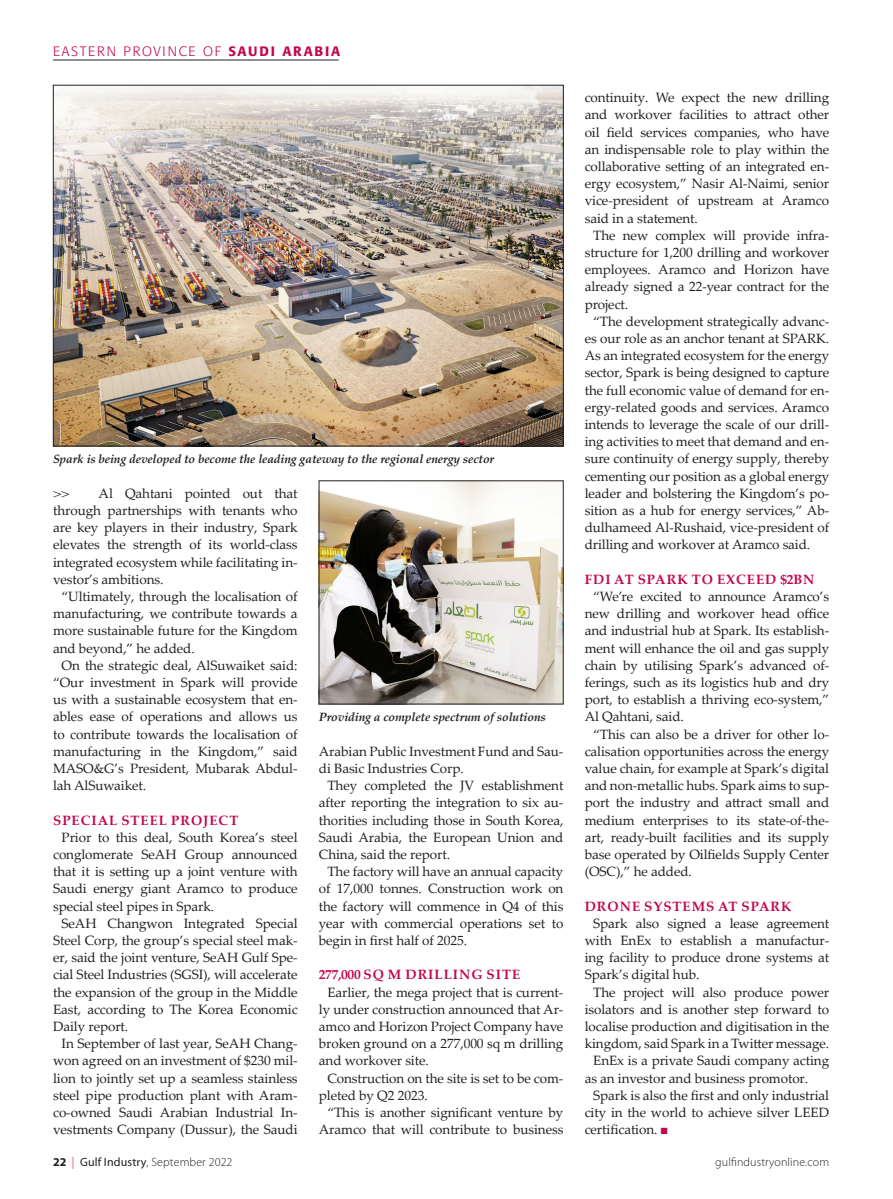
<style>
.page{position:relative;width:893px;height:1199px;background:#fff}
.page>*{position:absolute;margin:0;border:0;box-sizing:border-box;transform-origin:0 0}
.Body_Text{font:13.5px/17.2px "Palatino Linotype";letter-spacing:-.005em;color:#231f20;text-align:justify}
.Crossheads{font:700 13.5px "Palatino Linotype";letter-spacing:.075em;color:#c3074e}
.t1{font:300 13.5px "Formata";letter-spacing:.13em;color:#c3074e}
.Turn_Page{font:13.5px "Palatino";color:#231f20}
.t2{font:italic 700 12px "Palatino Linotype";letter-spacing:-.01em;color:#231f20}
.t3{font:300 12px "Myriad Pro";letter-spacing:.01em;color:#231f20}
.s1{font-weight:500}
.s2{color:#c3074e}
.s3{font-weight:700}
.s4{font-weight:400}
</style>
<div class="page">
<hr style="left:53px;top:60px;width:285px;height:1px;background:#231f20">
<img style="left:55px;top:87px;width:506px;height:357px">
<img style="left:321px;top:483px;width:240px;height:219px">
<p class="t1" style="left:53px;top:43px;width:289px">EASTERN PROVINCE OF <span class="s1">SAUDI ARABIA</span></p>
<p class="t2" style="left:53px;top:451px;width:443px">Spark is being developed to become the leading gateway to the regional energy sector</p>
<p class="Body_Text" style="left:53px;top:484px;width:246px;text-indent:45px">Al Qahtani pointed out that through partnerships with tenants who are key players in their industry, Spark elevates the strength of its world-class integrated ecosystem while facilitating in&shy;vestor’s ambitions.</p>
<p class="Body_Text" style="left:53px;top:587px;width:246px;text-indent:9px">“Ultimately, through the localisation of manufacturing, we contribute towards a more sustainable future for the Kingdom and beyond,” he added.</p>
<p class="Body_Text" style="left:53px;top:656px;width:246px;text-indent:9px">On the strategic deal, AlSuwaiket said: “Our investment in Spark will provide us with a sustainable ecosystem that en&shy;ables ease of operations and allows us to contribute towards the localisation of manufacturing in the Kingdom,” said MASO&amp;G’s President, Mubarak Abdul&shy;lah AlSuwaiket.</p>
<p class="Crossheads" style="left:53px;top:810px;width:187px">SPECIAL STEEL PROJECT</p>
<p class="Body_Text" style="left:53px;top:828px;width:246px;text-indent:9px">Prior to this deal, South Korea’s steel conglomerate SeAH Group announced that it is setting up a joint venture with Saudi energy giant Aramco to produce special steel pipes in Spark.</p>
<p class="Body_Text" style="left:53px;top:914px;width:246px;text-indent:9px">SeAH Changwon Integrated Special Steel Corp, the group’s special steel mak&shy;er, said the joint venture, SeAH Gulf Spe&shy;cial Steel Industries (SGSI), will accelerate the expansion of the group in the Middle East, according to The Korea Economic Daily report.</p>
<p class="Body_Text" style="left:53px;top:1034px;width:246px;text-indent:9px">In September of last year, SeAH Chang&shy;won agreed on an investment of $230 mil&shy;lion to jointly set up a seamless stainless steel pipe production plant with Aram&shy;co-owned Saudi Arabian Industrial In&shy;vestments Company (Dussur), the Saudi</p>
<p class="Turn_Page" style="left:53px;top:482px;width:18px">&gt;&gt;</p>
<p class="t2" style="left:319px;top:709px;width:228px">Providing a complete spectrum of solutions</p>
<p class="Body_Text" style="left:319px;top:742px;width:246px">Arabian Public Investment Fund and Sau&shy;di Basic Industries Corp.</p>
<p class="Body_Text" style="left:319px;top:776px;width:246px;text-indent:9px">They completed the JV establishment after reporting the integration to six au&shy;thorities including those in South Korea, Saudi Arabia, the European Union and China, said the report.</p>
<p class="Body_Text" style="left:319px;top:862px;width:246px;text-indent:9px">The factory will have an annual capacity of 17,000 tonnes. Construction work on the factory will commence in Q4 of this year with commercial operations set to begin in first half of 2025.</p>
<p class="Crossheads" style="left:319px;top:965px;width:203px">277,000 SQ M DRILLING SITE</p>
<p class="Body_Text" style="left:319px;top:983px;width:246px;text-indent:9px">Earlier, the mega project that is current&shy;ly under construction announced that Ar&shy;amco and Horizon Project Company have broken ground on a 277,000 sq m drilling and workover site.</p>
<p class="Body_Text" style="left:319px;top:1069px;width:246px;text-indent:9px">Construction on the site is set to be com&shy;pleted by Q2 2023.</p>
<p class="Body_Text" style="left:319px;top:1103px;width:246px;text-align:right">“This is another significant venture by<br>Aramco that will contribute to business</p>
<p class="Body_Text" style="left:585px;top:88px;width:246px">continuity. We expect the new drilling and workover facilities to attract other oil field services companies, who have an indispensable role to play within the collaborative setting of an integrated en&shy;ergy ecosystem,” Nasir Al-Naimi, senior vice-president of upstream at Aramco said in a statement.</p>
<p class="Body_Text" style="left:585px;top:226px;width:246px;text-indent:9px">The new complex will provide infra&shy;structure for 1,200 drilling and workover employees. Aramco and Horizon have already signed a 22-year contract for the project.</p>
<p class="Body_Text" style="left:585px;top:312px;width:246px;text-indent:9px">“The development strategically advanc&shy;es our role as an anchor tenant at SPARK.<br>As an integrated ecosystem for the energy sector, Spark is being designed to capture the full economic value of demand for en&shy;ergy-related goods and services. Aramco intends to leverage the scale of our drill&shy;ing activities to meet that demand and en&shy;sure continuity of energy supply, thereby cementing our position as a global energy leader and bolstering the Kingdom’s po&shy;sition as a hub for energy services,” Ab&shy;dulhameed Al-Rushaid, vice-president of drilling and workover at Aramco said.</p>
<p class="Crossheads" style="left:585px;top:570px;width:231px">FDI AT SPARK TO EXCEED $2BN</p>
<p class="Body_Text" style="left:585px;top:587px;width:246px;text-indent:9px">“We’re excited to announce Aramco’s new drilling and workover head office and industrial hub at Spark. Its establish&shy;ment will enhance the oil and gas supply chain by utilising Spark’s advanced of&shy;ferings, such as its logistics hub and dry port, to establish a thriving eco-system,” Al Qahtani, said.</p>
<p class="Body_Text" style="left:585px;top:725px;width:246px;text-indent:9px">“This can also be a driver for other lo&shy;calisation opportunities across the energy value chain, for example at Spark’s digital and non-metallic hubs. Spark aims to sup&shy;port the industry and attract small and medium enterprises to its state-of-the&shy;art, ready-built facilities and its supply base operated by Oilfields Supply Center (OSC),” he added.</p>
<p class="Crossheads" style="left:585px;top:896px;width:208px">DRONE SYSTEMS AT SPARK</p>
<p class="Body_Text" style="left:585px;top:914px;width:246px;text-indent:9px">Spark also signed a lease agreement with EnEx to establish a manufactur&shy;ing facility to produce drone systems at Spark’s digital hub.</p>
<p class="Body_Text" style="left:585px;top:983px;width:246px;text-indent:9px">The project will also produce power isolators and is another step forward to localise production and digitisation in the kingdom, said Spark in a Twitter message.</p>
<p class="Body_Text" style="left:585px;top:1052px;width:246px;text-indent:9px">EnEx is a private Saudi company acting as an investor and business promotor.</p>
<p class="Body_Text" style="left:585px;top:1086px;width:246px;text-indent:9px">Spark is also the first and only industrial city in the world to achieve silver LEED certification. <span class="s2">■</span></p>
<p class="t3" style="left:53px;top:1154px;width:181px"><span class="s3">22</span> <span class="s2">|</span> <span class="s4">Gulf Industry</span>, September 2022</p>
<p class="t3" style="left:715px;top:1154px;width:115px">gulfindustryonline.com</p>
</div>
